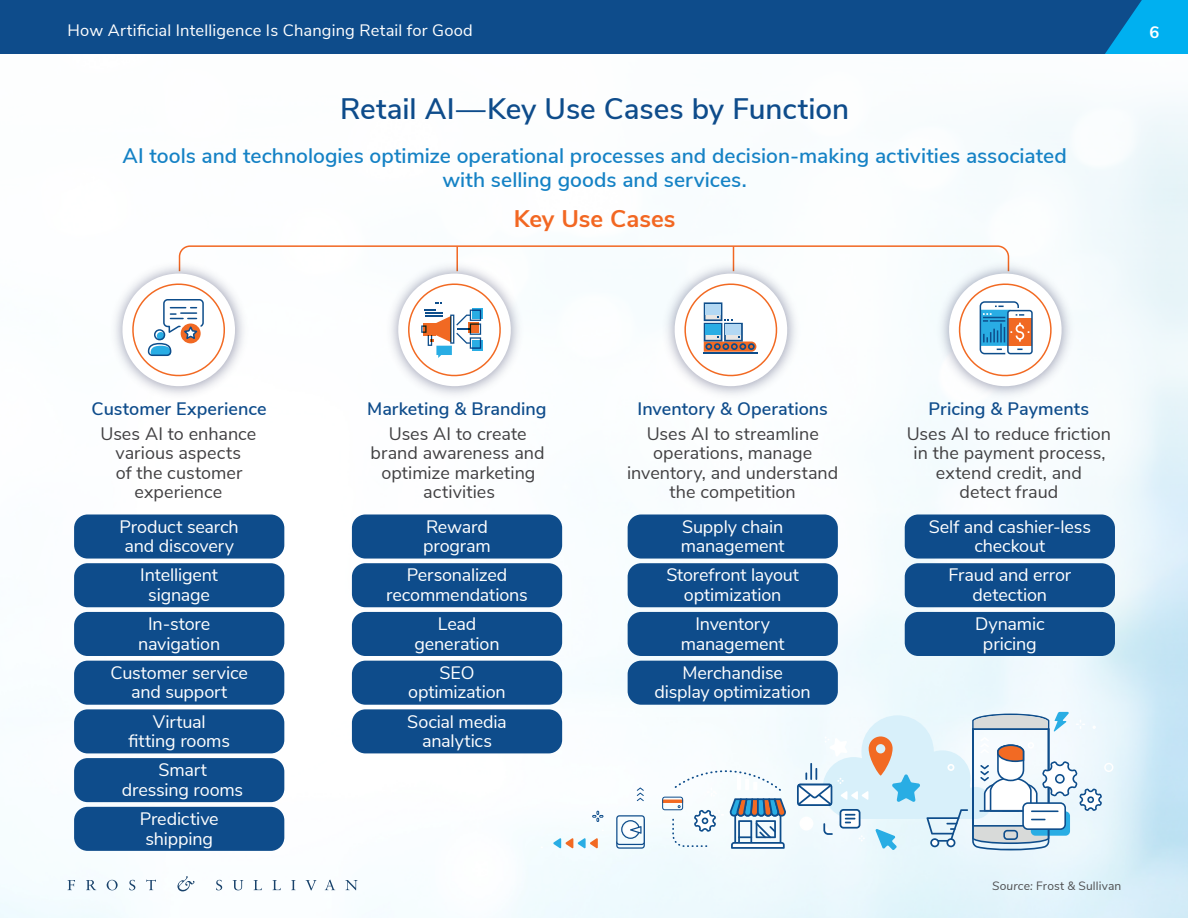
<style>
.page{position:relative;width:1188px;height:918px;background:#fff}
.page>*{position:absolute;margin:0;border:0;box-sizing:border-box;transform-origin:0 0}
.BR__1st_Lvl_Header{font:600 29.55px "Nunito Sans";color:#0e4c8b}
.BR__2nd_Lvl_Header{font:700 24px "Nunito Sans";color:#f26722}
.BR__2nd_Lvl_Header-2{font:600 21px/24px "Nunito Sans";color:#1582c5;text-align:center}
.BR__Body_Text{font:18px/19.5px "Nunito Sans";letter-spacing:-.01em;color:#fff;text-align:center}
.BR__Body_Text-2{font:18px/19.5px "Nunito Sans";color:#414042;text-align:center}
.BR__Body_Text-3{font:600 18px "Nunito Sans";color:#0e4c8b}
.t1{font:16.5px "Nunito Sans";letter-spacing:.01em;color:#fff}
.t2{font:700 16.5px "Nunito Sans";color:#fff}
.BR__Source{font:12px "Nunito Sans";letter-spacing:.01em;color:#4d4d4f}
.s1{font-style:italic}
</style>
<div class="page">
<img style="left:0;top:103px;width:1188px;height:815px">
<svg style="left:616px;top:815px;width:29px;height:34px"></svg>
<svg style="left:637px;top:787px;width:7px;height:14px"></svg>
<svg style="left:553px;top:838px;width:45px;height:11px"></svg>
<svg style="left:592px;top:811px;width:11px;height:11px"></svg>
<svg style="left:662px;top:770px;width:124px;height:79px"></svg>
<svg style="left:797px;top:712px;width:316px;height:138px"></svg>
<img style="left:657px;top:386px;width:148px;height:18px">
<img style="left:931px;top:256px;width:149px;height:148px">
<img style="left:380px;top:386px;width:149px;height:18px">
<img style="left:104px;top:256px;width:149px;height:148px">
<svg style="left:121px;top:245px;width:947px;height:141px"></svg>
<div style="left:0;top:0;width:1105px;height:54px;background:#0e4c8b"></div>
<svg style="left:1105px;top:0;width:83px;height:54px;background:#0399d9"></svg>
<svg style="left:68px;top:880px;width:7px;height:10px"></svg>
<svg style="left:86px;top:880px;width:10px;height:10px"></svg>
<svg style="left:107px;top:880px;width:11px;height:10px"></svg>
<svg style="left:129px;top:880px;width:6px;height:10px"></svg>
<svg style="left:146px;top:880px;width:10px;height:10px"></svg>
<svg style="left:216px;top:880px;width:6px;height:10px"></svg>
<svg style="left:233px;top:880px;width:10px;height:10px"></svg>
<svg style="left:254px;top:880px;width:8px;height:10px"></svg>
<svg style="left:273px;top:880px;width:8px;height:10px"></svg>
<svg style="left:291px;top:880px;width:5px;height:10px"></svg>
<svg style="left:306px;top:880px;width:10px;height:10px"></svg>
<svg style="left:325px;top:880px;width:10px;height:10px"></svg>
<svg style="left:345px;top:880px;width:13px;height:10px"></svg>
<svg style="left:177px;top:876px;width:17px;height:15px"></svg>
<div style="left:74px;top:514px;width:210px;height:45px;background:#0e4c8b;border-radius:14px"></div>
<div style="left:74px;top:563px;width:210px;height:44px;background:#0e4c8b;border-radius:14px"></div>
<div style="left:74px;top:612px;width:210px;height:44px;background:#0e4c8b;border-radius:14px"></div>
<div style="left:74px;top:661px;width:210px;height:44px;background:#0e4c8b;border-radius:14px"></div>
<div style="left:74px;top:709px;width:210px;height:44px;background:#0e4c8b;border-radius:14px"></div>
<div style="left:74px;top:758px;width:210px;height:44px;background:#0e4c8b;border-radius:14px"></div>
<div style="left:74px;top:807px;width:210px;height:44px;background:#0e4c8b;border-radius:14px"></div>
<div style="left:352px;top:514px;width:210px;height:45px;background:#0e4c8b;border-radius:14px"></div>
<div style="left:352px;top:563px;width:210px;height:44px;background:#0e4c8b;border-radius:14px"></div>
<div style="left:352px;top:612px;width:210px;height:44px;background:#0e4c8b;border-radius:14px"></div>
<div style="left:352px;top:661px;width:210px;height:44px;background:#0e4c8b;border-radius:14px"></div>
<div style="left:352px;top:709px;width:210px;height:44px;background:#0e4c8b;border-radius:14px"></div>
<div style="left:628px;top:514px;width:210px;height:45px;background:#0e4c8b;border-radius:14px"></div>
<div style="left:628px;top:563px;width:210px;height:44px;background:#0e4c8b;border-radius:14px"></div>
<div style="left:628px;top:612px;width:210px;height:44px;background:#0e4c8b;border-radius:14px"></div>
<div style="left:628px;top:661px;width:210px;height:44px;background:#0e4c8b;border-radius:14px"></div>
<div style="left:905px;top:514px;width:210px;height:45px;background:#0e4c8b;border-radius:14px"></div>
<div style="left:905px;top:563px;width:210px;height:44px;background:#0e4c8b;border-radius:14px"></div>
<div style="left:905px;top:612px;width:210px;height:44px;background:#0e4c8b;border-radius:14px"></div>
<p class="t1" style="left:68px;top:18px;width:407px">How Artificial Intelligence Is Changing Retail for Good</p>
<p class="t2" style="left:1150px;top:20px;width:11px">6</p>
<h1 class="BR__1st_Lvl_Header" style="left:340px;top:88px;width:511px">Retail AI—Key Use Cases by Function</h1>
<h2 class="BR__2nd_Lvl_Header-2" style="left:122px;top:142px;width:946px">AI tools and technologies optimize operational processes and decision-making activities associated with selling goods and services.</h2>
<h2 class="BR__2nd_Lvl_Header" style="left:514px;top:202px;width:163px">Key Use Cases</h2>
<p class="BR__Body_Text-3" style="left:92px;top:395px;width:176px">Customer Experience</p>
<p class="BR__Body_Text-2" style="left:100px;top:423px;width:157px">Uses AI to enhance various aspects<br>of the customer experience</p>
<p class="BR__Body_Text" style="left:120px;top:516px;width:121px;text-align:left">Product search and discovery</p>
<p class="BR__Body_Text" style="left:140px;top:564px;width:79px">Intelligent signage</p>
<p class="BR__Body_Text" style="left:138px;top:613px;width:84px">In-store navigation</p>
<p class="BR__Body_Text" style="left:110px;top:662px;width:139px">Customer service and support</p>
<p class="BR__Body_Text" style="left:128px;top:710px;width:103px">Virtual fitting rooms</p>
<p class="BR__Body_Text" style="left:122px;top:759px;width:123px">Smart<br>dressing rooms</p>
<p class="BR__Body_Text" style="left:140px;top:808px;width:81px">Predictive shipping</p>
<p class="BR__Body_Text-3" style="left:367px;top:395px;width:181px">Marketing &amp; Branding</p>
<p class="BR__Body_Text-2" style="left:371px;top:423px;width:176px">Uses AI to create brand awareness and optimize marketing activities</p>
<p class="BR__Body_Text" style="left:423px;top:516px;width:69px;text-align:left">Reward program</p>
<p class="BR__Body_Text" style="left:386px;top:564px;width:143px">Personalized recommendations</p>
<p class="BR__Body_Text" style="left:414px;top:613px;width:87px">Lead generation</p>
<p class="BR__Body_Text" style="left:408px;top:662px;width:99px">SEO optimization</p>
<p class="BR__Body_Text" style="left:407px;top:710px;width:101px">Social media analytics</p>
<p class="BR__Body_Text-3" style="left:638px;top:395px;width:192px">Inventory &amp; Operations</p>
<p class="BR__Body_Text-2" style="left:627px;top:423px;width:213px">Uses AI to streamline operations, manage inventory, and understand the competition</p>
<p class="BR__Body_Text" style="left:681px;top:516px;width:106px;text-align:left">Supply chain management</p>
<p class="BR__Body_Text" style="left:666px;top:564px;width:134px">Storefront layout optimization</p>
<p class="BR__Body_Text" style="left:681px;top:613px;width:106px">Inventory management</p>
<p class="BR__Body_Text" style="left:655px;top:662px;width:158px">Merchandise display optimization</p>
<p class="BR__Body_Text-3" style="left:929px;top:395px;width:162px">Pricing &amp; Payments</p>
<p class="BR__Body_Text-2" style="left:907px;top:423px;width:206px">Uses AI to reduce friction in the payment process, extend credit, and<br>detect fraud</p>
<p class="BR__Body_Text" style="left:929px;top:516px;width:164px">Self and cashier‑less checkout</p>
<p class="BR__Body_Text" style="left:948px;top:564px;width:124px">Fraud and error detection</p>
<p class="BR__Body_Text" style="left:975px;top:613px;width:71px">Dynamic pricing</p>
<p class="BR__Source" style="left:992px;top:877px;width:131px"><span class="s1">Source:</span> Frost &amp; Sullivan</p>
</div>
